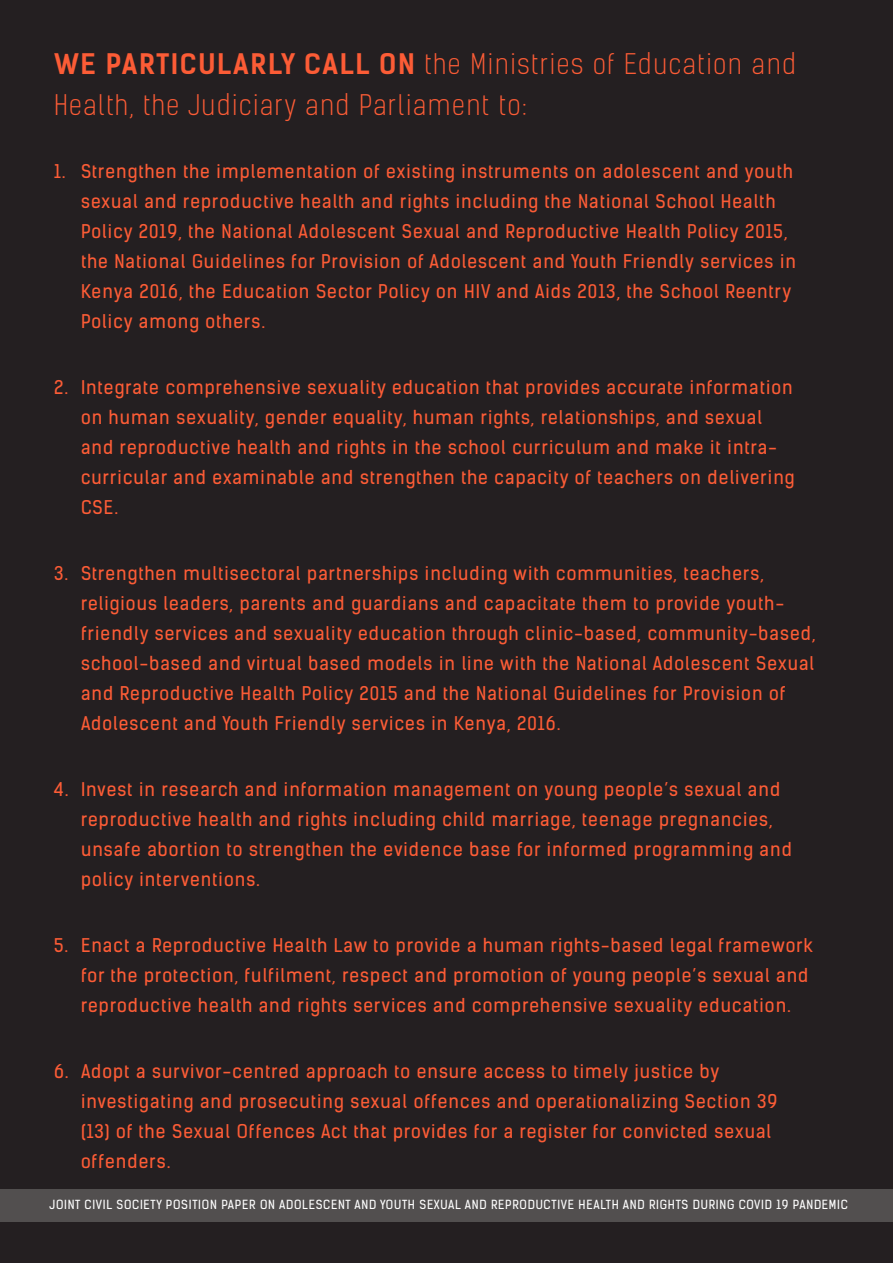
<style>
.page{position:relative;width:893px;height:1263px;background:#241f21}
.page>*{position:absolute;margin:0;border:0;box-sizing:border-box;transform-origin:0 0}
.t1{font:300 27px/40.5px "Kelson Sans";letter-spacing:.06em;color:#fc5c36}
.t2{font:18px/30px "Kelson Sans";letter-spacing:.06em;color:#fc5c36}
.t3{font:12px "Kelson Sans";letter-spacing:.06em;color:#fff}
.s1{font-weight:700}
</style>
<div class="page">
<div style="left:0;top:1189px;width:893px;height:32px;background:#524f4f"></div>
<p class="t1" style="left:54px;top:44px;width:743px"><span class="s1">WE PARTICULARLY CALL ON</span> the Ministries of Education and<br>Health, the Judiciary and Parliament to:</p>
<p class="t2" style="left:81px;top:156px;width:716px;text-indent:-27px">1. Strengthen the implementation of existing instruments on adolescent and youth sexual and reproductive health and rights including the National School Health Policy 2019, the National Adolescent Sexual and Reproductive Health Policy 2015, the National Guidelines for Provision of Adolescent and Youth Friendly services in Kenya 2016, the Education Sector Policy on HIV and Aids 2013, the School Reentry Policy among others.</p>
<p class="t2" style="left:81px;top:372px;width:715px;text-indent:-27px">2. Integrate comprehensive sexuality education that provides accurate information on human sexuality, gender equality, human rights, relationships, and sexual and reproductive health and rights in the school curriculum and make it intra&shy;curricular and examinable and strengthen the capacity of teachers on delivering CSE.</p>
<p class="t2" style="left:81px;top:558px;width:736px;text-indent:-27px">3. Strengthen multisectoral partnerships including with communities, teachers, religious leaders, parents and guardians and capacitate them to provide youth&shy;friendly services and sexuality education through clinic-based, community-based, school-based and virtual based models in line with the National Adolescent Sexual and Reproductive Health Policy 2015 and the National Guidelines for Provision of Adolescent and Youth Friendly services in Kenya, 2016.</p>
<p class="t2" style="left:81px;top:774px;width:712px;text-indent:-27px">4. Invest in research and information management on young people’s sexual and reproductive health and rights including child marriage, teenage pregnancies, unsafe abortion to strengthen the evidence base for informed programming and policy interventions.</p>
<p class="t2" style="left:81px;top:930px;width:733px;text-indent:-27px">5. Enact a Reproductive Health Law to provide a human rights-based legal framework for the protection, fulfilment, respect and promotion of young people’s sexual and reproductive health and rights services and comprehensive sexuality education.</p>
<p class="t2" style="left:81px;top:1056px;width:698px;text-indent:-27px">6. Adopt a survivor-centred approach to ensure access to timely justice by investigating and prosecuting sexual offences and operationalizing Section 39 (13) of the Sexual Offences Act that provides for a register for convicted sexual offenders.</p>
<p class="t3" style="left:50px;top:1197px;width:800px">JOINT CIVIL SOCIETY POSITION PAPER ON ADOLESCENT AND YOUTH SEXUAL AND REPRODUCTIVE HEALTH AND RIGHTS DURING COVID 19 PANDEMIC</p>
</div>
